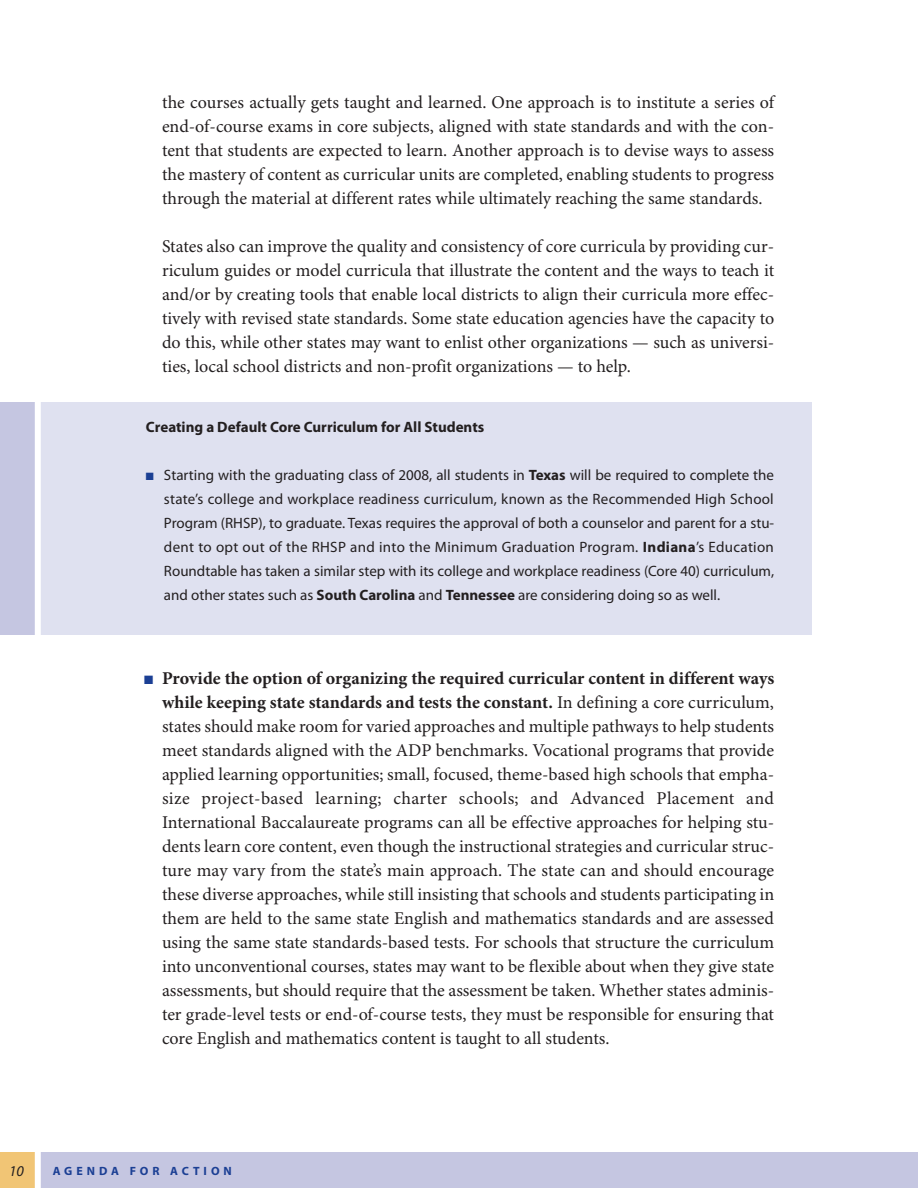
<style>
.page{position:relative;width:918px;height:1188px;background:#fff}
.page>*{position:absolute;margin:0;border:0;box-sizing:border-box;transform-origin:0 0}
.t1{font:18px/24px "Minion Pro";letter-spacing:-.005em;color:#231f20;text-align:justify}
.t2{font:15px/24px "Myriad Pro";color:#231f20;text-align:justify}
.t3{font:700 15px "Myriad Pro";color:#231f20}
.t4{font:italic 15px "Myriad Pro";color:#231f20}
.t5{font:700 12px "Myriad Pro";letter-spacing:.335em;color:#1b3f94}
.s1{color:#1b3f94}
.s2{font-weight:700}
</style>
<div class="page">
<div style="left:0;top:1152px;width:918px;height:36px;background:#c5c6e1"></div>
<div style="left:0;top:1152px;width:36px;height:36px;background:#f1c575"></div>
<div style="left:2px;top:402px;width:810px;height:233px;background:#dfe1f0"></div>
<div style="left:0;top:402px;width:39px;height:233px;background:#c5c6e1"></div>
<div style="left:35px;top:0;width:6px;height:1188px;background:#fff"></div>
<p class="t1" style="left:162px;top:91px;width:614px">the courses actually gets taught and learned. One approach is to institute a series of end-of-course exams in core subjects, aligned with state standards and with the con&shy;tent that students are expected to learn. Another approach is to devise ways to assess the mastery of content as curricular units are completed, enabling students to progress through the material at different rates while ultimately reaching the same standards.</p>
<p class="t1" style="left:162px;top:235px;width:614px">States also can improve the quality and consistency of core curricula by providing cur&shy;riculum guides or model curricula that illustrate the content and the ways to teach it and/or by creating tools that enable local districts to align their curricula more effec&shy;tively with revised state standards. Some state education agencies have the capacity to do this, while other states may want to enlist other organizations — such as universi&shy;ties, local school districts and non-profit organizations — to help.</p>
<p class="t3" style="left:146px;top:421px;width:340px">Creating a Default Core Curriculum for All Students</p>
<p class="t2" style="left:164px;top:464px;width:612px;text-indent:-18px"><span class="s1">■</span> Starting with the graduating class of 2008, all students in <span class="s2">Texas</span> will be required to complete the state’s college and workplace readiness curriculum, known as the Recommended High School Program (RHSP), to graduate. Texas requires the approval of both a counselor and parent for a stu&shy;dent to opt out of the RHSP and into the Minimum Graduation Program. <span class="s2">Indiana</span>’s Education Roundtable has taken a similar step with its college and workplace readiness (Core 40) curriculum, and other states such as <span class="s2">South Carolina</span> and <span class="s2">Tennessee</span> are considering doing so as well.</p>
<p class="t1" style="left:162px;top:667px;width:614px;text-indent:-18px"><span class="s1">■</span> <span class="s2">Provide the option of organizing the required curricular content in different ways while keeping state standards and tests the constant.</span> In defining a core curriculum, states should make room for varied approaches and multiple pathways to help students meet standards aligned with the ADP benchmarks. Vocational programs that provide applied learning opportunities; small, focused, theme-based high schools that empha&shy;size project-based learning; charter schools; and Advanced Placement and International Baccalaureate programs can all be effective approaches for helping stu&shy;dents learn core content, even though the instructional strategies and curricular struc&shy;ture may vary from the state’s main approach. The state can and should encourage these diverse approaches, while still insisting that schools and students participating in them are held to the same state English and mathematics standards and are assessed using the same state standards-based tests. For schools that structure the curriculum into unconventional courses, states may want to be flexible about when they give state assessments, but should require that the assessment be taken. Whether states adminis&shy;ter grade-level tests or end-of-course tests, they must be responsible for ensuring that core English and mathematics content is taught to all students.</p>
<p class="t4" style="left:9px;top:1165px;width:16px">10</p>
<p class="t5" style="left:53px;top:1166px;width:181px">AGENDA FOR ACTION</p>
</div>
